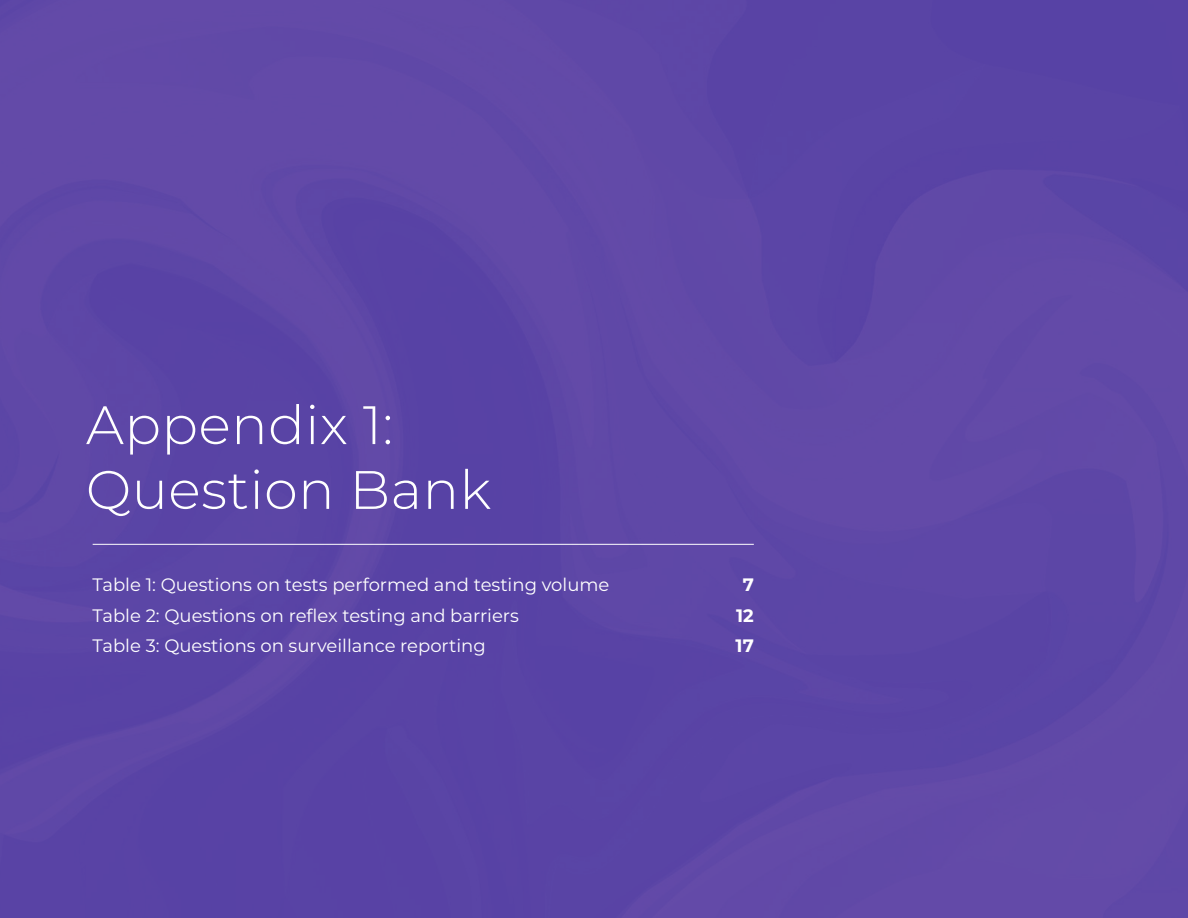
<style>
.page{position:relative;width:1188px;height:918px;background:#5d46a6}
.page>*{position:absolute;margin:0;border:0;box-sizing:border-box;transform-origin:0 0}
.t1{font:300 54px/64.8px "Montserrat";letter-spacing:.01em;color:#fff}
.t2{font:18px "Montserrat";color:#fff}
.t3{font:700 18px "Montserrat";color:#fff}
</style>
<div class="page">
<hr style="left:93px;top:544px;width:661px;height:1px;background:#fff">
<h1 class="t1" style="left:86px;top:391px;width:407px">Appendix 1:<br>Question Bank</h1>
<p class="t2" style="left:93px;top:572px;width:518px">Table 1: Questions on tests performed and testing volume</p>
<p class="t3" style="left:743px;top:571px;width:13px">7</p>
<p class="t2" style="left:93px;top:603px;width:428px">Table 2: Questions on reflex testing and barriers</p>
<p class="t3" style="left:736px;top:602px;width:19px">12</p>
<p class="t2" style="left:93px;top:634px;width:395px">Table 3: Questions on surveillance reporting</p>
<p class="t3" style="left:736px;top:633px;width:20px">17</p>
</div>
